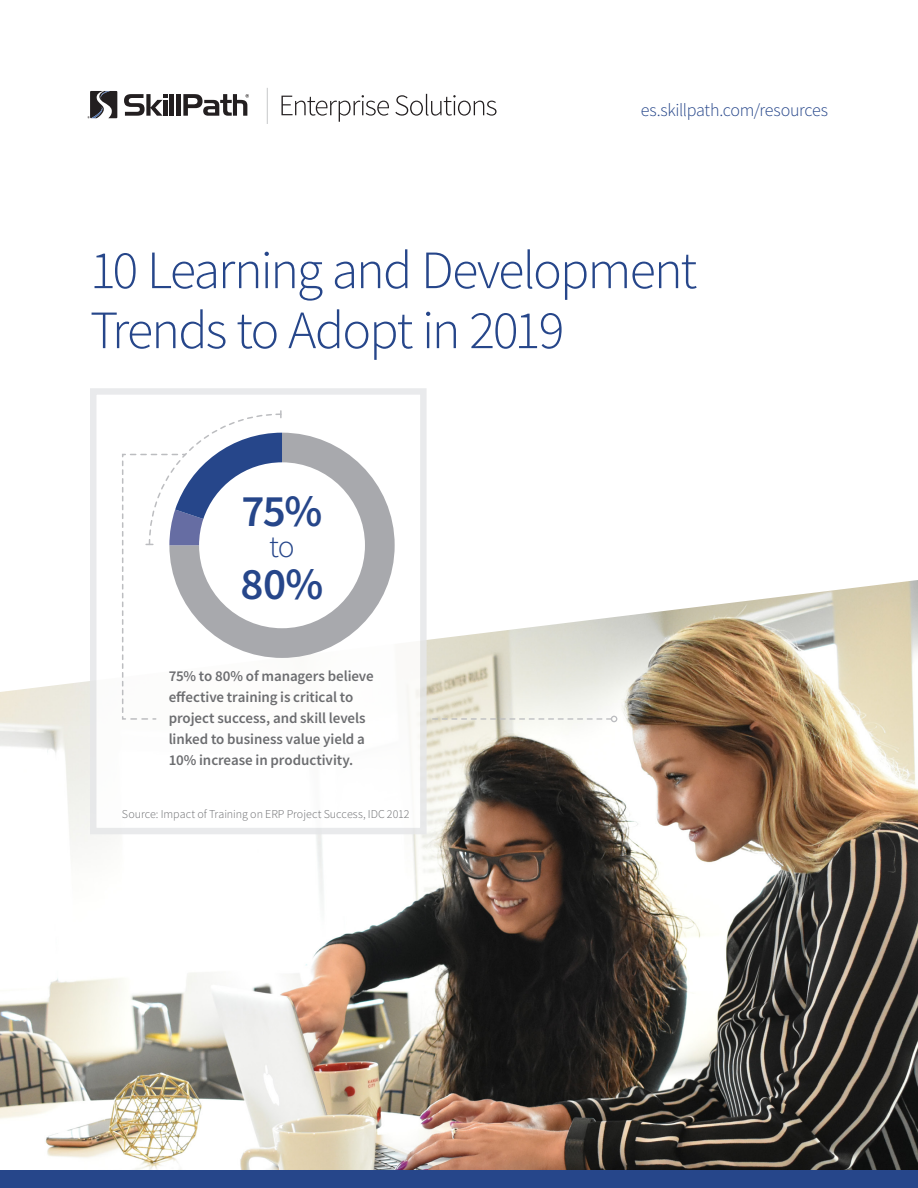
<style>
.page{position:relative;width:918px;height:1188px;background:#fff}
.page>*{position:absolute;margin:0;border:0;box-sizing:border-box;transform-origin:0 0}
.Title_Page{font:300 54px/60px "Source Sans Pro";letter-spacing:-.04em;color:#26468a}
.Body{font:600 45px "Source Sans Pro";color:#26468a}
.Body-2{font:300 31.5px "Source Sans Pro";color:#26468a}
.Body-3{font:300 18px "Source Sans Pro";letter-spacing:-.02em;color:#26468a}
.Body-4{font:600 15px/21px "Source Sans Pro";letter-spacing:-.005em;color:#6c6d70}
.Content_Source{font:300 12px "Source Sans Pro";color:#6c6d70}
</style>
<div class="page">
<div style="left:0;top:1170px;width:918px;height:18px;background:#26468a"></div>
<img style="left:0;top:580px;width:918px;height:590px">
<div style="left:90px;top:388px;width:337px;height:446px;background:#fff;border:6px solid #e6e7e9"></div>
<svg style="left:282px;top:433px;width:113px;height:225px"></svg>
<svg style="left:122px;top:411px;width:160px;height:309px"></svg>
<svg style="left:433px;top:716px;width:184px;height:6px"></svg>
<hr style="left:170px;top:94px;width:4px;height:22px;background:#231f20">
<svg style="left:124px;top:94px;width:43px;height:22px"></svg>
<div style="left:176px;top:94px;width:5px;height:22px;background:#231f20"></div>
<svg style="left:183px;top:94px;width:66px;height:22px"></svg>
<svg style="left:87px;top:91px;width:30px;height:27px"></svg>
<hr style="left:267px;top:88px;width:1px;height:36px;background:#c7c8ca">
<svg style="left:281px;top:94px;width:216px;height:28px"></svg>
<p class="Body-3" style="left:641px;top:99px;width:189px">es.skillpath.com/resources</p>
<p class="Title_Page" style="left:90px;top:240px;width:609px">10 Learning and Development<br>Trends to Adopt in 2019</p>
<p class="Body" style="left:242px;top:481px;width:82px">75%</p>
<p class="Body-2" style="left:269px;top:527px;width:27px">to</p>
<p class="Body" style="left:241px;top:554px;width:84px">80%</p>
<p class="Body-4" style="left:169px;top:665px;width:207px">75% to 80% of managers believe effective training is critical to project success, and skill levels linked to business value yield a<br>10% increase in productivity.</p>
<p class="Content_Source" style="left:122px;top:807px;width:289px">Source: Impact of Training on ERP Project Success, IDC 2012</p>
</div>
